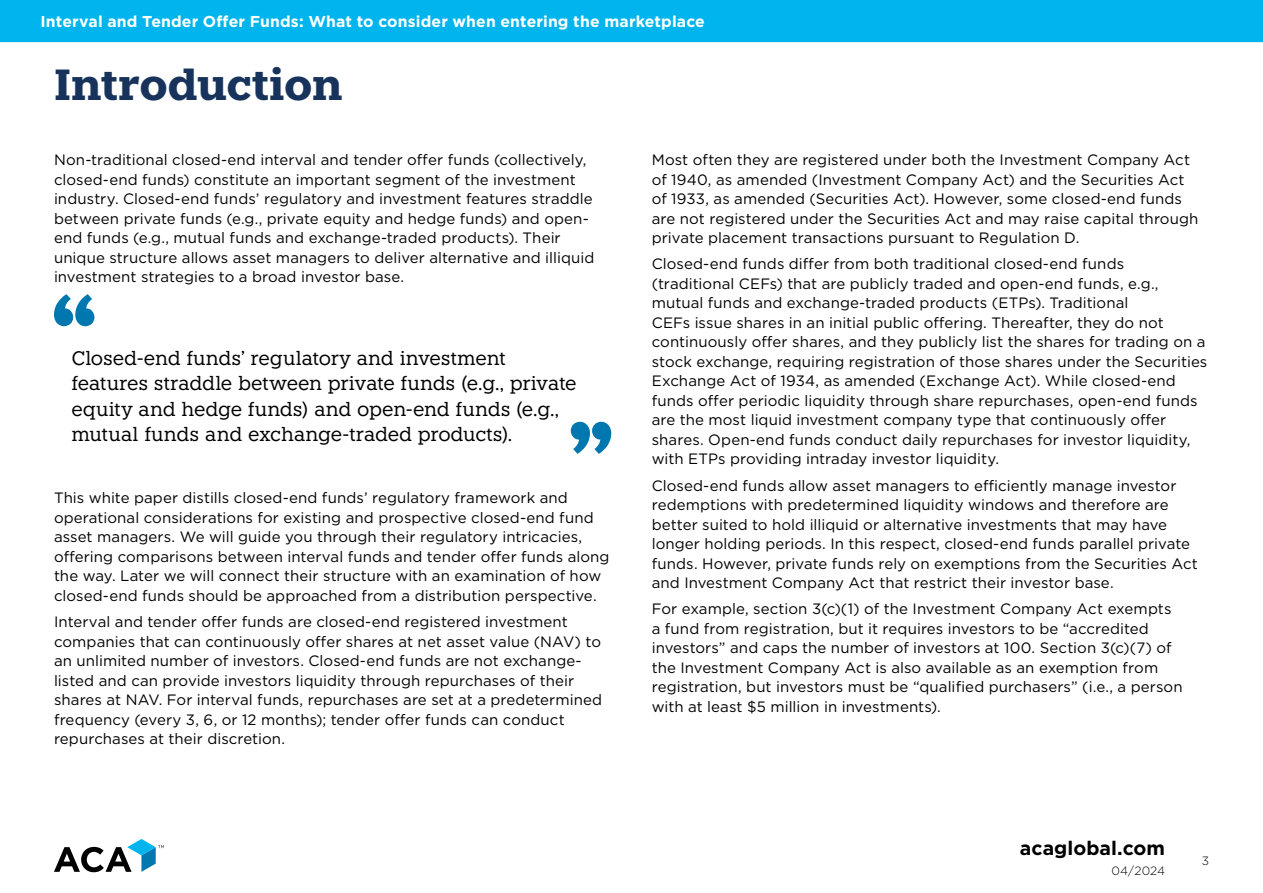
<style>
.page{position:relative;width:1263px;height:893px;background:#fff}
.page>*{position:absolute;margin:0;border:0;box-sizing:border-box;transform-origin:0 0}
.t1{font:700 43.5px "Knile";letter-spacing:-.01em;color:#17335b}
.t2{font:19.5px/25.5px "Knile";letter-spacing:-.01em;color:#000}
.t3{font:700 19.5px "Gotham";color:#000}
.t4{font:700 15.75px "Gotham";letter-spacing:.01em;color:#fff}
.t5{font:15px/19.5px "Gotham";letter-spacing:.005em;color:#000}
.t6{font:300 12px "Gotham";letter-spacing:.015em;color:#000}
</style>
<div class="page">
<div style="left:0;top:0;width:1263px;height:42px;background:#00b5ed"></div>
<svg style="left:54px;top:839px;width:110px;height:33px"></svg>
<svg style="left:54px;top:294px;width:40px;height:32px"></svg>
<svg style="left:571px;top:422px;width:40px;height:32px"></svg>
<p class="t4" style="left:40px;top:11px;width:666px">Interval and Tender Offer Funds: What to consider when entering the marketplace</p>
<h1 class="t1" style="left:54px;top:57px;width:290px">Introduction</h1>
<p class="t5" style="left:54px;top:150px;width:542px">Non-traditional closed-end interval and tender offer funds (collectively, closed-end funds) constitute an important segment of the investment industry. Closed-end funds’ regulatory and investment features straddle between private funds (e.g., private equity and hedge funds) and open&shy;end funds (e.g., mutual funds and exchange-traded products). Their unique structure allows asset managers to deliver alternative and illiquid investment strategies to a broad investor base.</p>
<h2 class="t2" style="left:71px;top:345px;width:507px">Closed-end funds’ regulatory and investment features straddle between private funds (e.g., private equity and hedge funds) and open-end funds (e.g., mutual funds and exchange-traded products).</h2>
<p class="t5" style="left:54px;top:488px;width:557px">This white paper distills closed-end funds’ regulatory framework and operational considerations for existing and prospective closed-end fund asset managers. We will guide you through their regulatory intricacies, offering comparisons between interval funds and tender offer funds along the way. Later we will connect their structure with an examination of how closed-end funds should be approached from a distribution perspective.</p>
<p class="t5" style="left:54px;top:612px;width:550px">Interval and tender offer funds are closed-end registered investment companies that can continuously offer shares at net asset value (NAV) to an unlimited number of investors. Closed-end funds are not exchange&shy;listed and can provide investors liquidity through repurchases of their shares at NAV. For interval funds, repurchases are set at a predetermined frequency (every 3, 6, or 12 months); tender offer funds can conduct repurchases at their discretion.</p>
<p class="t5" style="left:652px;top:150px;width:548px">Most often they are registered under both the Investment Company Act of 1940, as amended (Investment Company Act) and the Securities Act of 1933, as amended (Securities Act). However, some closed-end funds are not registered under the Securities Act and may raise capital through private placement transactions pursuant to Regulation D.</p>
<p class="t5" style="left:652px;top:254px;width:557px">Closed-end funds differ from both traditional closed-end funds (traditional CEFs) that are publicly traded and open-end funds, e.g., mutual funds and exchange-traded products (ETPs). Traditional<br>CEFs issue shares in an initial public offering. Thereafter, they do not continuously offer shares, and they publicly list the shares for trading on a stock exchange, requiring registration of those shares under the Securities Exchange Act of 1934, as amended (Exchange Act). While closed-end funds offer periodic liquidity through share repurchases, open-end funds are the most liquid investment company type that continuously offer shares. Open-end funds conduct daily repurchases for investor liquidity, with ETPs providing intraday investor liquidity.</p>
<p class="t5" style="left:652px;top:475px;width:548px">Closed-end funds allow asset managers to efficiently manage investor redemptions with predetermined liquidity windows and therefore are better suited to hold illiquid or alternative investments that may have longer holding periods. In this respect, closed-end funds parallel private funds. However, private funds rely on exemptions from the Securities Act and Investment Company Act that restrict their investor base.</p>
<p class="t5" style="left:652px;top:599px;width:532px">For example, section 3(c)(1) of the Investment Company Act exempts a fund from registration, but it requires investors to be “accredited investors” and caps the number of investors at 100. Section 3(c)(7) of the Investment Company Act is also available as an exemption from registration, but investors must be “qualified purchasers” (i.e., a person with at least $5 million in investments).</p>
<h2 class="t3" style="left:1020px;top:835px;width:147px">acaglobal.com</h2>
<p class="t6" style="left:1111px;top:863px;width:55px">04/2024</p>
<p class="t6" style="left:1202px;top:853px;width:9px">3</p>
</div>
